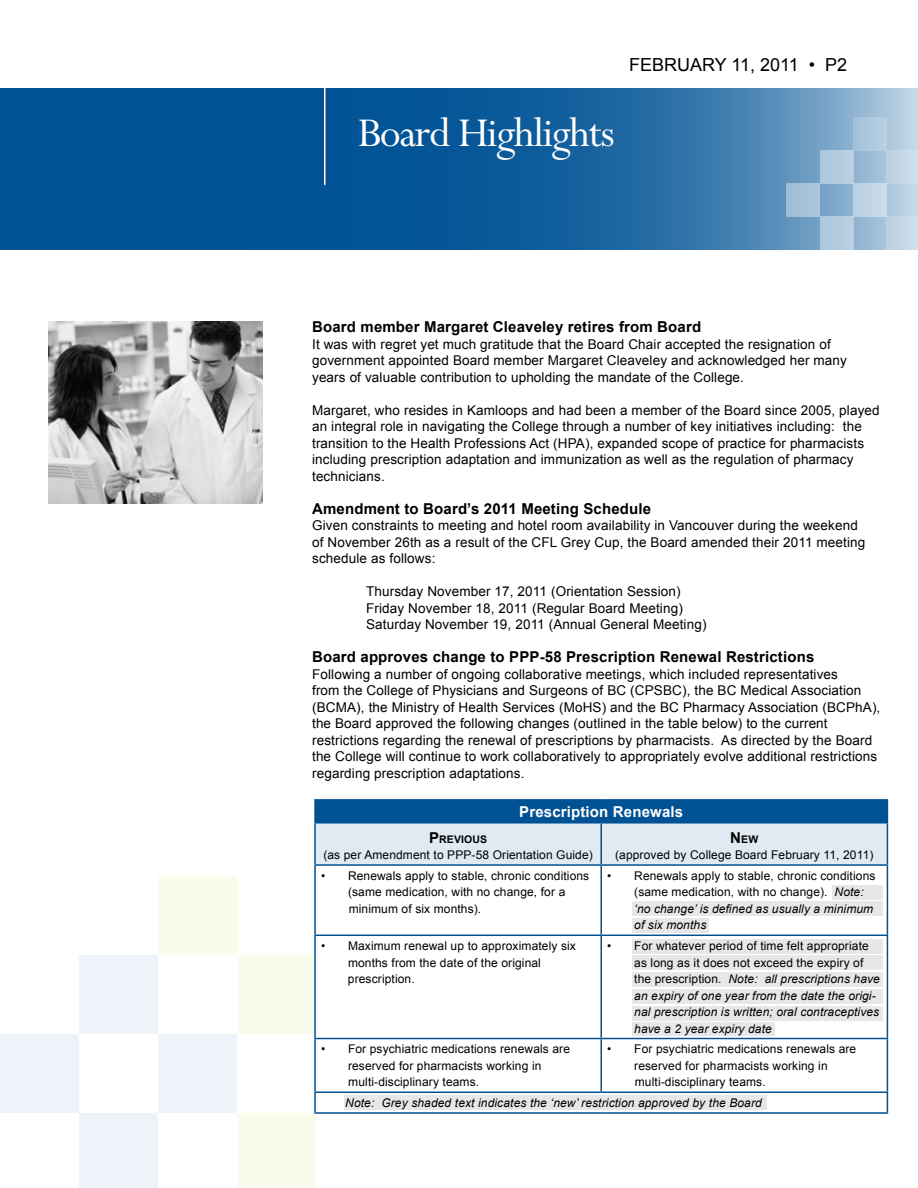
<style>
.page{position:relative;width:918px;height:1188px;background:#fff}
.page>*{position:absolute;margin:0;border:0;box-sizing:border-box;transform-origin:0 0}
.t1{font:46.05px "Perpetua";letter-spacing:-.03em;color:#fff}
.t2{font:18px "Arial";color:#000}
.t3{font:700 15px "Arial";letter-spacing:.01em;color:#000}
.t4{font:700 15px "Arial";letter-spacing:.01em;color:#fff}
.t5{font:13.5px/16.5px "Arial";letter-spacing:.01em;color:#000}
.t6{font:12px/16.5px "Arial";letter-spacing:.01em;color:#000}
.t7{font:italic 12px/16.5px "Arial";letter-spacing:.01em;color:#000}
.t8{font:700 10.5px "Arial";color:#000}
.s1{font-size:15px}
.s2{font-style:italic}
.s3{font-style:normal}
</style>
<div class="page">
<div style="left:79px;top:1113px;width:79px;height:75px;background:#edf3f8"></div>
<div style="left:237px;top:1113px;width:78px;height:75px;background:#f9fbeb"></div>
<div style="left:158px;top:876px;width:79px;height:79px;background:#f9fbeb"></div>
<div style="left:237px;top:955px;width:78px;height:79px;background:#f9fbeb"></div>
<div style="left:158px;top:1034px;width:79px;height:79px;background:#edf3f8"></div>
<div style="left:0;top:1034px;width:79px;height:79px;background:#edf3f8"></div>
<div style="left:79px;top:955px;width:79px;height:79px;background:#edf3f8"></div>
<div style="left:832px;top:885px;width:51px;height:15px;background:#e6e7e8"></div>
<div style="left:632px;top:901px;width:251px;height:15px;background:#e6e7e8"></div>
<div style="left:632px;top:939px;width:251px;height:15px;background:#e6e7e8"></div>
<div style="left:632px;top:956px;width:251px;height:14px;background:#e6e7e8"></div>
<div style="left:632px;top:972px;width:251px;height:15px;background:#e6e7e8"></div>
<div style="left:632px;top:989px;width:251px;height:15px;background:#e6e7e8"></div>
<div style="left:632px;top:1006px;width:251px;height:15px;background:#e6e7e8"></div>
<div style="left:344px;top:1095px;width:423px;height:15px;background:#e6e7e8"></div>
<div style="left:632px;top:1023px;width:143px;height:13px;background:#e6e7e8"></div>
<div style="left:632px;top:918px;width:77px;height:14px;background:#e6e7e8"></div>
<svg style="left:0;top:89px;width:918px;height:161px;background:#1c65a0"></svg>
<hr style="left:324px;top:81px;width:2px;height:104px;background:#fff">
<div style="left:820px;top:217px;width:33px;height:33px;background:#b3cbdf"></div>
<div style="left:886px;top:217px;width:32px;height:33px;background:#c6d8e7"></div>
<div style="left:886px;top:150px;width:32px;height:33px;background:#c6d8e7"></div>
<div style="left:853px;top:183px;width:33px;height:34px;background:#c2d5e5"></div>
<div style="left:787px;top:183px;width:33px;height:34px;background:#a4c2d9"></div>
<div style="left:820px;top:150px;width:33px;height:33px;background:#b3cbdf"></div>
<div style="left:853px;top:117px;width:33px;height:33px;background:#aec8dd"></div>
<hr style="left:314px;top:799px;width:287px;height:2px;background:#005295">
<hr style="left:314px;top:801px;width:2px;height:21px;background:#005295">
<hr style="left:601px;top:799px;width:287px;height:2px;background:#005295">
<svg style="left:316px;top:801px;width:572px;height:63px;background:#92b5d1"></svg>
<svg style="left:314px;top:1093px;width:2px;height:19px"></svg>
<svg style="left:887px;top:1093px;width:1px;height:19px"></svg>
<hr style="left:314px;top:1112px;width:287px;height:2px;background:#005295">
<hr style="left:601px;top:1112px;width:287px;height:2px;background:#005295">
<hr style="left:314px;top:822px;width:287px;height:2px;background:#005295">
<hr style="left:314px;top:824px;width:2px;height:40px;background:#005295">
<hr style="left:601px;top:822px;width:287px;height:2px;background:#005295">
<hr style="left:600px;top:824px;width:2px;height:40px;background:#005295">
<hr style="left:887px;top:824px;width:1px;height:40px;background:#005295">
<hr style="left:314px;top:864px;width:287px;height:2px;background:#005295">
<hr style="left:601px;top:864px;width:287px;height:2px;background:#005295">
<hr style="left:314px;top:866px;width:2px;height:69px;background:#005295">
<hr style="left:600px;top:866px;width:2px;height:69px;background:#005295">
<hr style="left:887px;top:866px;width:1px;height:69px;background:#005295">
<hr style="left:314px;top:935px;width:287px;height:1px;background:#005295">
<hr style="left:314px;top:936px;width:2px;height:102px;background:#005295">
<hr style="left:601px;top:935px;width:287px;height:1px;background:#005295">
<hr style="left:600px;top:936px;width:2px;height:102px;background:#005295">
<hr style="left:887px;top:936px;width:1px;height:102px;background:#005295">
<hr style="left:314px;top:1038px;width:287px;height:1px;background:#005295">
<hr style="left:314px;top:1039px;width:2px;height:53px;background:#005295">
<hr style="left:601px;top:1038px;width:287px;height:1px;background:#005295">
<hr style="left:600px;top:1039px;width:2px;height:53px;background:#005295">
<hr style="left:887px;top:1039px;width:1px;height:53px;background:#005295">
<hr style="left:314px;top:1092px;width:287px;height:1px;background:#005295">
<hr style="left:601px;top:1092px;width:287px;height:1px;background:#005295">
<img style="left:49px;top:321px;width:213px;height:182px">
<h2 class="t2" style="left:629px;top:53px;width:220px">FEBRUARY 11, 2011 • P2</h2>
<h1 class="t1" style="left:358px;top:109px;width:259px">Board Highlights</h1>
<p class="t3" style="left:312px;top:317px;width:391px">Board member Margaret Cleaveley retires from Board</p>
<p class="t5" style="left:312px;top:336px;width:536px">It was with regret yet much gratitude that the Board Chair accepted the resignation of government appointed Board member Margaret Cleaveley and acknowledged her many years of valuable contribution to upholding the mandate of the College.</p>
<p class="t5" style="left:312px;top:402px;width:569px">Margaret, who resides in Kamloops and had been a member of the Board since 2005, played an integral role in navigating the College through a number of key initiatives including: the transition to the Health Professions Act (HPA), expanded scope of practice for pharmacists including prescription adaptation and immunization as well as the regulation of pharmacy technicians.</p>
<p class="t3" style="left:312px;top:499px;width:341px">Amendment to Board’s 2011 Meeting Schedule</p>
<p class="t5" style="left:312px;top:518px;width:555px">Given constraints to meeting and hotel room availability in Vancouver during the weekend of November 26th as a result of the CFL Grey Cup, the Board amended their 2011 meeting schedule as follows:</p>
<p class="t5" style="left:366px;top:584px;width:342px">Thursday November 17, 2011 (Orientation Session)<br>Friday November 18, 2011 (Regular Board Meeting)<br>Saturday November 19, 2011 (Annual General Meeting)</p>
<p class="t3" style="left:312px;top:647px;width:504px">Board approves change to PPP-58 Prescription Renewal Restrictions</p>
<p class="t5" style="left:312px;top:666px;width:570px">Following a number of ongoing collaborative meetings, which included representatives<br>from the College of Physicians and Surgeons of BC (CPSBC), the BC Medical Association (BCMA), the Ministry of Health Services (MoHS) and the BC Pharmacy Association (BCPhA), the Board approved the following changes (outlined in the table below) to the current restrictions regarding the renewal of prescriptions by pharmacists. As directed by the Board the College will continue to work collaboratively to appropriately evolve additional restrictions regarding prescription adaptations.</p>
<p class="t4" style="left:519px;top:802px;width:165px">Prescription Renewals</p>
<p class="t8" style="left:429px;top:832px;width:59px"><span class="s1">P</span>REVIOUS</p>
<p class="t6" style="left:323px;top:847px;width:271px">(as per Amendment to PPP-58 Orientation Guide)</p>
<p class="t8" style="left:730px;top:832px;width:30px"><span class="s1">N</span>EW</p>
<p class="t6" style="left:615px;top:847px;width:260px">(approved by College Board February 11, 2011)</p>
<p class="t6" style="left:348px;top:867px;width:243px;text-indent:-27px">• Renewals apply to stable, chronic conditions (same medication, with no change, for a minimum of six months).</p>
<p class="t6" style="left:634px;top:867px;width:243px;text-indent:-27px">• Renewals apply to stable, chronic conditions (same medication, with no change). <span class="s2">Note: ‘no change’ is defined as usually a minimum of six months</span></p>
<p class="t6" style="left:348px;top:938px;width:230px;text-indent:-27px">• Maximum renewal up to approximately six months from the date of the original prescription.</p>
<p class="t7" style="left:634px;top:938px;width:247px;text-indent:-27px"><span class="s3">• For whatever period of time felt appropriate as long as it does not exceed the expiry of the prescription.</span> Note: all prescriptions have an expiry of one year from the date the origi&shy;nal prescription is written; oral contraceptives have a 2 year expiry date</p>
<p class="t6" style="left:348px;top:1041px;width:224px;text-indent:-27px">• For psychiatric medications renewals are reserved for pharmacists working in multi-disciplinary teams.</p>
<p class="t6" style="left:634px;top:1041px;width:224px;text-indent:-27px">• For psychiatric medications renewals are reserved for pharmacists working in multi-disciplinary teams.</p>
<p class="t7" style="left:345px;top:1095px;width:418px">Note: Grey shaded text indicates the ‘new’ restriction approved by the Board</p>
</div>
